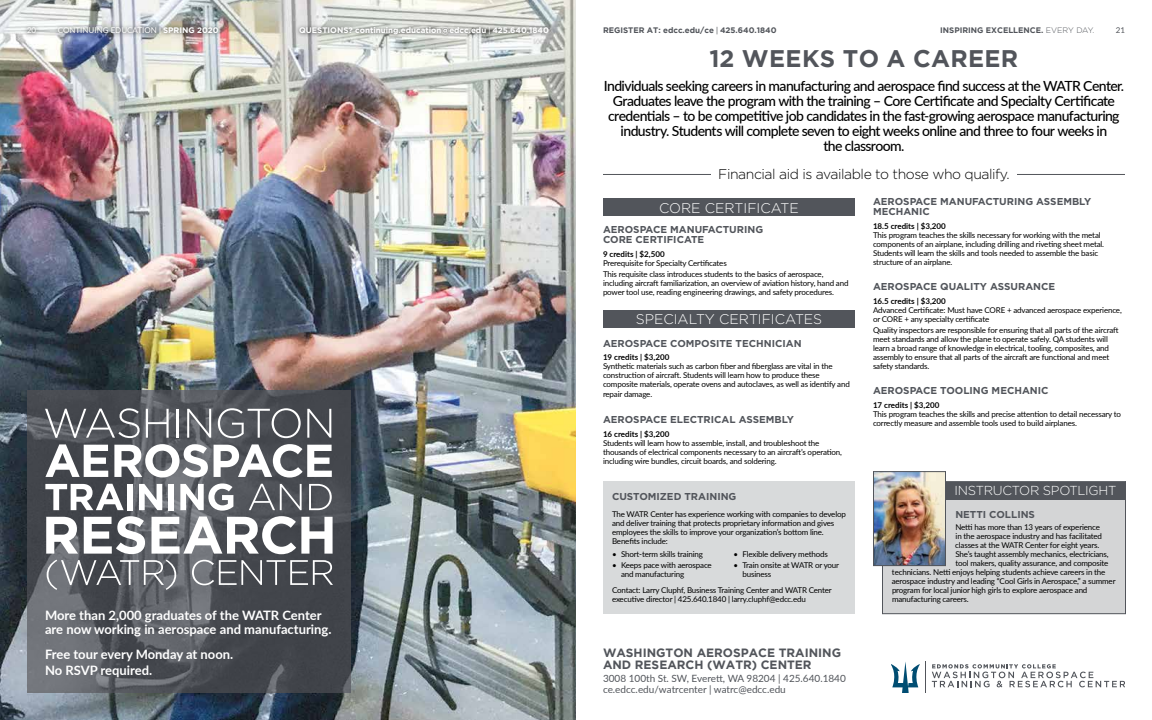
<style>
.page{position:relative;width:1152px;height:720px;background:#fff}
.page>*{position:absolute;margin:0;border:0;box-sizing:border-box;transform-origin:0 0}
.t1{font:700 24px "Gotham";letter-spacing:.015em;color:#52555b}
.t2{font:500 14px/15px "Lato";letter-spacing:-.04em;color:#000;text-align:center}
.t3{font:300 14px "Gotham";letter-spacing:-.03em;color:#000}
.t4{font:300 14px "Gotham";color:#fff}
.t5{font:700 13px/14px "Lato";color:#fff}
.t6{font:300 13px "Gotham";letter-spacing:-.02em;color:#fff}
.t7{font:700 12px/12px "Gotham";color:#52555b}
.t8{font:700 10px/10px "Gotham";color:#52555b}
.t9{font:10px/11px "Lato";color:#52555b}
.t10{font:8px/9px "Lato";letter-spacing:-.02em;color:#000}
.t11{font:700 8px "Lato";color:#000}
.t12{font:700 8px "Gotham";color:#52555b}
.t13{font:700 8px "Gotham";color:#fff}
.t14{font:8px "Lato";color:#fff}
.t15{font:8px "Lato";color:#52555b}
.s1{font-family:"Gotham";font-weight:700}
.s2{font-family:"Lato";font-weight:400}
.s3{font-weight:300}
</style>
<div class="page">
<img style="left:0;top:0;width:576px;height:720px">
<svg style="left:27px;top:390px;width:324px;height:303px;background:#505359"></svg>
<svg style="left:932px;top:664px;width:193px;height:23px"></svg>
<hr style="left:926px;top:662px;width:1px;height:31px;background:#52555b">
<svg style="left:891px;top:662px;width:29px;height:31px"></svg>
<svg style="left:45px;top:408px;width:95px;height:30px;background:#6d7074"></svg>
<svg style="left:146px;top:409px;width:23px;height:29px"></svg>
<hr style="left:177px;top:409px;width:2px;height:29px;background:#fff">
<svg style="left:187px;top:409px;width:24px;height:29px"></svg>
<svg style="left:218px;top:408px;width:83px;height:30px;background:#6d6f74"></svg>
<svg style="left:307px;top:409px;width:24px;height:29px"></svg>
<svg style="left:45px;top:444px;width:288px;height:110px"></svg>
<svg style="left:47px;top:560px;width:129px;height:30px;background:#73767b"></svg>
<svg style="left:192px;top:560px;width:141px;height:25px;background:#6d7074"></svg>
<div style="left:603px;top:482px;width:252px;height:132px;background:#d8dadb"></div>
<div style="left:603px;top:310px;width:252px;height:18px;background:#52555b"></div>
<div style="left:603px;top:198px;width:252px;height:18px;background:#52555b"></div>
<div style="left:295px;top:23px;width:258px;height:17px;background:#000;opacity:.5"></div>
<div style="left:54px;top:23px;width:169px;height:16px;background:#000;opacity:.5"></div>
<div style="left:23px;top:23px;width:17px;height:15px;background:#000;opacity:.5"></div>
<div style="left:882px;top:500px;width:244px;height:114px;background:#d4d5d6"></div>
<div style="left:882px;top:481px;width:244px;height:133px;border:1px solid #52555b"></div>
<div style="left:874px;top:482px;width:252px;height:18px;background:#52555b"></div>
<img style="left:875px;top:473px;width:69px;height:91px">
<div style="left:873px;top:471px;width:73px;height:95px;border:1px solid #52555b"></div>
<hr style="left:603px;top:174px;width:108px;height:1px;background:#52555b">
<hr style="left:1017px;top:174px;width:108px;height:1px;background:#52555b">
<p class="t14" style="left:27px;top:25px;width:11px">20</p>
<p class="t14" style="left:58px;top:25px;width:162px">CONTINUING EDUCATION | <span class="s1">SPRING 2020</span></p>
<p class="t13" style="left:299px;top:26px;width:251px">QUESTIONS? continuing.education@edcc.edu <span class="s2">|</span> 425.640.1840</p>
<p class="t12" style="left:603px;top:26px;width:175px">REGISTER AT: edcc.edu/ce <span class="s2">|</span> 425.640.1840</p>
<p class="t12" style="left:940px;top:26px;width:155px">INSPIRING EXCELLENCE. <span class="s3">EVERY DAY.</span></p>
<p class="t15" style="left:1116px;top:25px;width:11px">21</p>
<h1 class="t1" style="left:710px;top:45px;width:310px">12 WEEKS TO A CAREER</h1>
<p class="t2" style="left:604px;top:78px;width:522px">Individuals seeking careers in manufacturing and aerospace find success at the WATR Center.<br>Graduates leave the program with the training – Core Certificate and Specialty Certificate credentials – to be competitive job candidates in the fast-growing aerospace manufacturing industry. Students will complete seven to eight weeks online and three to four weeks in<br>the classroom.</p>
<h2 class="t3" style="left:718px;top:165px;width:293px">Financial aid is available to those who qualify.</h2>
<h3 class="t5" style="left:45px;top:608px;width:288px">More than 2,000 graduates of the WATR Center are now working in aerospace and manufacturing.</h3>
<h3 class="t5" style="left:45px;top:646px;width:190px;line-height:15.8px">Free tour every Monday at noon.<br>No RSVP required.</h3>
<h2 class="t4" style="left:659px;top:199px;width:141px">CORE CERTIFICATE</h2>
<p class="t8" style="left:603px;top:225px;width:162px">AEROSPACE MANUFACTURING<br>CORE CERTIFICATE</p>
<p class="t11" style="left:603px;top:248px;width:63px">9 credits | $2,500</p>
<p class="t10" style="left:603px;top:258px;width:222px;line-height:10.8px">Prerequisite for Specialty Certificates<br>This requisite class introduces students to the basics of aerospace,</p>
<p class="t10" style="left:603px;top:278px;width:247px">including aircraft familiarization, an overview of aviation history, hand and power tool use, reading engineering drawings, and safety procedures.</p>
<h2 class="t4" style="left:636px;top:310px;width:188px">SPECIALTY CERTIFICATES</h2>
<p class="t8" style="left:603px;top:338px;width:200px">AEROSPACE COMPOSITE TECHNICIAN</p>
<p class="t11" style="left:603px;top:352px;width:68px">19 credits | $3,200</p>
<p class="t10" style="left:603px;top:362px;width:248px">Synthetic materials such as carbon fiber and fiberglass are vital in the construction of aircraft. Students will learn how to produce these composite materials, operate ovens and autoclaves, as well as identify and</p>
<p class="t10" style="left:603px;top:390px;width:51px">repair damage.</p>
<p class="t8" style="left:603px;top:414px;width:192px">AEROSPACE ELECTRICAL ASSEMBLY</p>
<p class="t11" style="left:603px;top:428px;width:68px">16 credits | $3,200</p>
<p class="t10" style="left:603px;top:438px;width:241px">Students will learn how to assemble, install, and troubleshoot the thousands of electrical components necessary to an aircraft’s operation, including wire bundles, circuit boards, and soldering.</p>
<p class="t8" style="left:612px;top:491px;width:126px">CUSTOMIZED TRAINING</p>
<p class="t10" style="left:612px;top:509px;width:235px">The WATR Center has experience working with companies to develop and deliver training that protects proprietary information and gives employees the skills to improve your organization’s bottom line.<br>Benefits include:</p>
<p class="t10" style="left:612px;top:550px;width:92px">• Short-term skills training</p>
<p class="t10" style="left:621px;top:561px;width:92px;text-indent:-9px">• Keeps pace with aerospace and manufacturing</p>
<p class="t10" style="left:734px;top:550px;width:96px">• Flexible delivery methods</p>
<p class="t10" style="left:743px;top:561px;width:98px;text-indent:-9px">• Train onsite at WATR or your business</p>
<p class="t10" style="left:612px;top:585px;width:221px">Contact: Larry Cluphf, Business Training Center and WATR Center executive director | 425.640.1840 | larry.cluphf@edcc.edu</p>
<h3 class="t7" style="left:603px;top:647px;width:240px">WASHINGTON AEROSPACE TRAINING<br>AND RESEARCH (WATR) CENTER</h3>
<p class="t9" style="left:603px;top:672px;width:244px">3008 100th St. SW, Everett, WA 98204 | 425.640.1840 ce.edcc.edu/watrcenter | watrc@edcc.edu</p>
<p class="t8" style="left:873px;top:196px;width:220px">AEROSPACE MANUFACTURING ASSEMBLY<br>MECHANIC</p>
<p class="t11" style="left:873px;top:220px;width:74px">18.5 credits | $3,200</p>
<p class="t10" style="left:873px;top:230px;width:233px">This program teaches the skills necessary for working with the metal components of an airplane, including drilling and riveting sheet metal.<br>Students will learn the skills and tools needed to assemble the basic structure of an airplane.</p>
<p class="t8" style="left:873px;top:281px;width:184px">AEROSPACE QUALITY ASSURANCE</p>
<p class="t11" style="left:873px;top:295px;width:74px">16.5 credits | $3,200</p>
<p class="t10" style="left:873px;top:305px;width:250px">Advanced Certificate: Must have CORE + advanced aerospace experience, or CORE + any specialty certificate</p>
<p class="t10" style="left:873px;top:325px;width:247px">Quality inspectors are responsible for ensuring that all parts of the aircraft meet standards and allow the plane to operate safely. QA students will learn a broad range of knowledge in electrical, tooling, composites, and assembly to ensure that all parts of the aircraft are functional and meet safety standards.</p>
<p class="t8" style="left:873px;top:385px;width:177px">AEROSPACE TOOLING MECHANIC</p>
<p class="t11" style="left:873px;top:399px;width:68px">17 credits | $3,200</p>
<p class="t10" style="left:873px;top:409px;width:250px">This program teaches the skills and precise attention to detail necessary to correctly measure and assemble tools used to build airplanes.</p>
<h3 class="t6" style="left:954px;top:483px;width:163px">INSTRUCTOR SPOTLIGHT</h3>
<p class="t8" style="left:955px;top:509px;width:81px">NETTI COLLINS</p>
<p class="t10" style="left:955px;top:522px;width:146px">Netti has more than 13 years of experience</p>
<p class="t10" style="left:956px;top:531px;width:148px">in the aerospace industry and has facilitated</p>
<p class="t10" style="left:955px;top:540px;width:146px">classes at the WATR Center for eight years.</p>
<p class="t10" style="left:955px;top:549px;width:155px">She’s taught assembly mechanics, electricians,</p>
<p class="t10" style="left:955px;top:558px;width:154px">tool makers, quality assurance, and composite</p>
<p class="t10" style="left:892px;top:567px;width:215px">technicians. Netti enjoys helping students achieve careers in the</p>
<p class="t10" style="left:892px;top:576px;width:225px">aerospace industry and leading “Cool Girls in Aerospace,” a summer</p>
<p class="t10" style="left:892px;top:585px;width:197px">program for local junior high girls to explore aerospace and</p>
<p class="t10" style="left:892px;top:594px;width:78px">manufacturing careers.</p>
</div>
